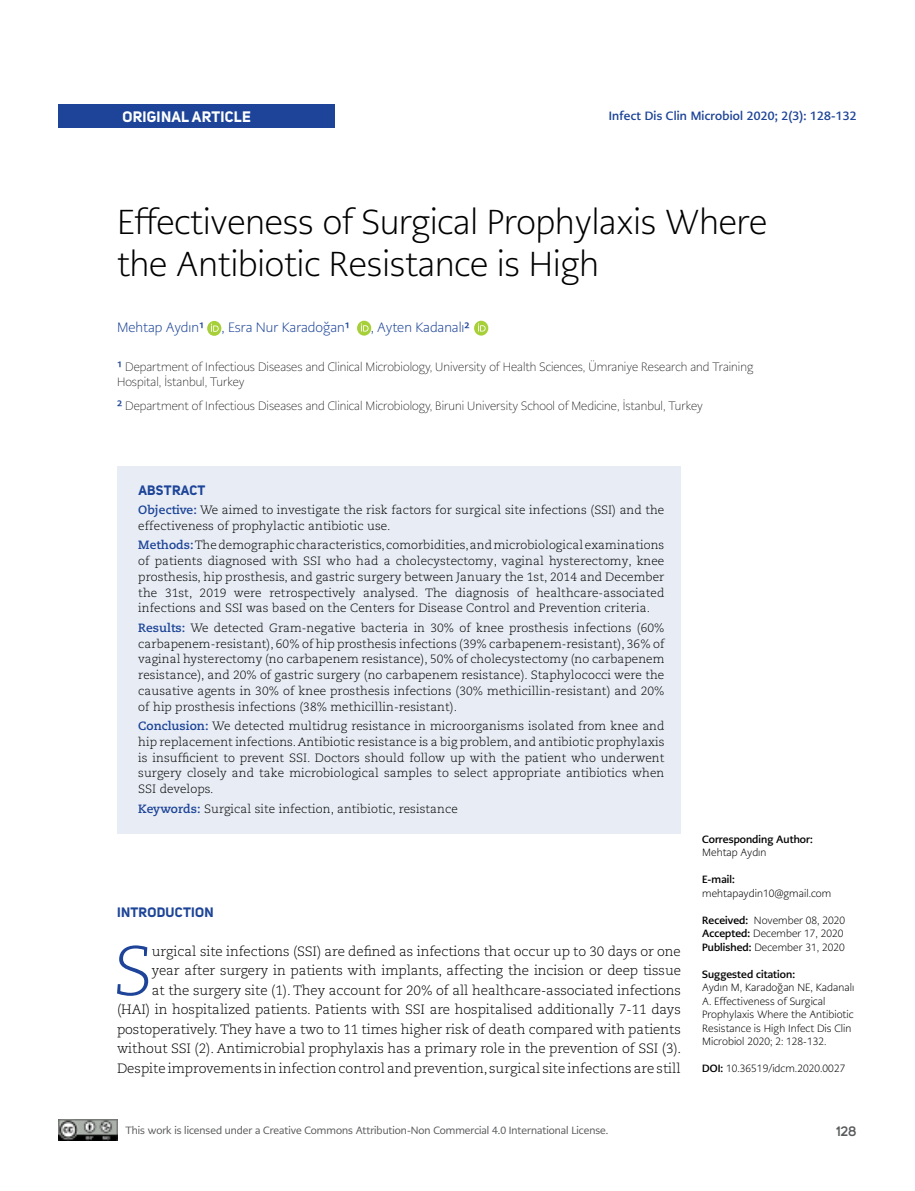
<style>
.page{position:relative;width:915px;height:1191px;background:#fff}
.page>*{position:absolute;margin:0;border:0;box-sizing:border-box;transform-origin:0 0}
.t1{font:italic 300 69.15px "Caecilia LT Pro 46";color:#1d4498}
.t2{font:300 34.5px/41.4px "PMN Caecilia Sans Head";color:#000}
.t3{font:700 15px "Uni Sans";letter-spacing:.02em;color:#fff}
.t4{font:300 13.5px/19.5px "Caecilia LT Pro 45";letter-spacing:-.005em;color:#000;text-align:right}
.t5{font:300 13.5px "PMN Caecilia Sans Head";color:#1d4498}
.t6{font:700 13.5px "Uni Sans";letter-spacing:.02em;color:#1d4498}
.t7{font:600 13.5px "Uni Sans";color:#58595b}
.t8{font:300 12px/15.8px "Caecilia LT Pro 45";letter-spacing:.005em;color:#000;text-align:justify}
.t9{font:200 12px/15px "PMN Caecilia Sans Head";color:#000}
.t10{font:700 12px "PMN Caecilia Sans Head";letter-spacing:.02em;color:#1d4498}
.t11{font:300 10.5px/13.5px "PMN Caecilia Sans Head";letter-spacing:.005em;color:#000}
.t12{font:10.5px "PMN Caecilia Sans Head";color:#58595b}
.t13{font:700 10.5px "PMN Caecilia Sans Head";letter-spacing:.005em;color:#000}
.s1{font-weight:700}
.s2{font-weight:700;font-size:13.5px;color:#1d4498}
.s3{font-family:"Caecilia LT Pro 75";font-weight:700;color:#1d4498}
</style>
<div class="page">
<div style="left:58px;top:104px;width:277px;height:24px;background:#1d4498"></div>
<div style="left:207px;top:321px;width:14px;height:15px;background:#a6cf38;border-radius:50%"></div>
<svg style="left:211px;top:324px;width:7px;height:8px"></svg>
<img style="left:58px;top:1119px;width:59px;height:21px">
<div style="left:117px;top:466px;width:563px;height:367px;background:#e8edf5"></div>
<div style="left:357px;top:321px;width:14px;height:14px;background:#a6cf38;border-radius:50%"></div>
<svg style="left:361px;top:323px;width:7px;height:8px"></svg>
<div style="left:474px;top:321px;width:14px;height:14px;background:#a6cf38;border-radius:50%"></div>
<svg style="left:478px;top:323px;width:7px;height:8px"></svg>
<p class="t3" style="left:122px;top:107px;width:130px">ORIGINAL ARTICLE</p>
<p class="t10" style="left:608px;top:108px;width:249px">Infect Dis Clin Microbiol 2020; 2(3): 128-132</p>
<h2 class="t2" style="left:117px;top:201px;width:651px">Effectiveness of Surgical Prophylaxis Where the Antibiotic Resistance is High</h2>
<p class="t5" style="left:117px;top:318px;width:88px">Mehtap Aydın<span class="s1">1</span></p>
<p class="t5" style="left:221px;top:318px;width:130px">, Esra Nur Karadoğan<span class="s1">1</span></p>
<p class="t5" style="left:370px;top:318px;width:100px">, Ayten Kadanalı<span class="s1">2</span></p>
<p class="t9" style="left:117px;top:359px;width:637px"><span class="s2">¹</span> Department of Infectious Diseases and Clinical Microbiology, University of Health Sciences, Ümraniye Research and Training<br>Hospital, İstanbul, Turkey</p>
<p class="t9" style="left:117px;top:398px;width:587px"><span class="s2">2</span> Department of Infectious Diseases and Clinical Microbiology, Biruni University School of Medicine, İstanbul, Turkey</p>
<p class="t6" style="left:138px;top:481px;width:69px">ABSTRACT</p>
<p class="t8" style="left:138px;top:502px;width:527px"><span class="s3">Objective:</span> We aimed to investigate the risk factors for surgical site infections (SSI) and the effectiveness of prophylactic antibiotic use.</p>
<p class="t8" style="left:138px;top:537px;width:527px"><span class="s3">Methods:</span> The demographic characteristics, comorbidities, and microbiological examinations of patients diagnosed with SSI who had a cholecystectomy, vaginal hysterectomy, knee prosthesis, hip prosthesis, and gastric surgery between January the 1st, 2014 and December the 31st, 2019 were retrospectively analysed. The diagnosis of healthcare-associated infections and SSI was based on the Centers for Disease Control and Prevention criteria.</p>
<p class="t8" style="left:138px;top:619px;width:527px"><span class="s3">Results:</span> We detected Gram-negative bacteria in 30% of knee prosthesis infections (60% carbapenem-resistant), 60% of hip prosthesis infections (39% carbapenem-resistant), 36% of vaginal hysterectomy (no carbapenem resistance), 50% of cholecystectomy (no carbapenem resistance), and 20% of gastric surgery (no carbapenem resistance). Staphylococci were the causative agents in 30% of knee prosthesis infections (30% methicillin-resistant) and 20% of hip prosthesis infections (38% methicillin-resistant).</p>
<p class="t8" style="left:138px;top:718px;width:527px"><span class="s3">Conclusion:</span> We detected multidrug resistance in microorganisms isolated from knee and hip replacement infections. Antibiotic resistance is a big problem, and antibiotic prophylaxis is insufficient to prevent SSI. Doctors should follow up with the patient who underwent surgery closely and take microbiological samples to select appropriate antibiotics when SSI develops.</p>
<p class="t8" style="left:138px;top:800px;width:321px"><span class="s3">Keywords:</span> Surgical site infection, antibiotic, resistance</p>
<p class="t6" style="left:117px;top:903px;width:98px">INTRODUCTION</p>
<h1 class="t1" style="left:115px;top:928px;width:39px">S</h1>
<p class="t4" style="left:117px;top:941px;width:565px">urgical site infections (SSI) are defined as infections that occur up to 30 days or one<br>year after surgery in patients with implants, affecting the incision or deep tissue<br>at the surgery site (1). They account for 20% of all healthcare-associated infections (HAI) in hospitalized patients. Patients with SSI are hospitalised additionally 7-11 days postoperatively. They have a two to 11 times higher risk of death compared with patients without SSI (2). Antimicrobial prophylaxis has a primary role in the prevention of SSI (3).<br>Despite improvements in infection control and prevention, surgical site infections are still</p>
<p class="t12" style="left:125px;top:1123px;width:484px">This work is licensed under a Creative Commons Attribution-Non Commercial 4.0 International License.</p>
<p class="t13" style="left:702px;top:832px;width:112px">Corresponding Author:</p>
<p class="t11" style="left:702px;top:846px;width:66px">Mehtap Aydın</p>
<p class="t13" style="left:702px;top:872px;width:34px">E-mail:</p>
<p class="t11" style="left:702px;top:886px;width:130px">mehtapaydin10@gmail.com</p>
<p class="t11" style="left:702px;top:913px;width:144px"><span class="s1">Received:</span> November 08, 2020<br><span class="s1">Accepted:</span> December 17, 2020<br><span class="s1">Published:</span> December 31, 2020</p>
<p class="t13" style="left:702px;top:967px;width:94px">Suggested citation:</p>
<p class="t11" style="left:702px;top:981px;width:154px">Aydın M, Karadoğan NE, Kadanalı<br>A. Effectiveness of Surgical<br>Prophylaxis Where the Antibiotic<br>Resistance is High Infect Dis Clin<br>Microbiol 2020; 2: 128-132.</p>
<p class="t11" style="left:702px;top:1062px;width:144px"><span class="s1">DOI:</span> 10.36519/idcm.2020.0027</p>
<p class="t7" style="left:835px;top:1123px;width:22px">128</p>
</div>
